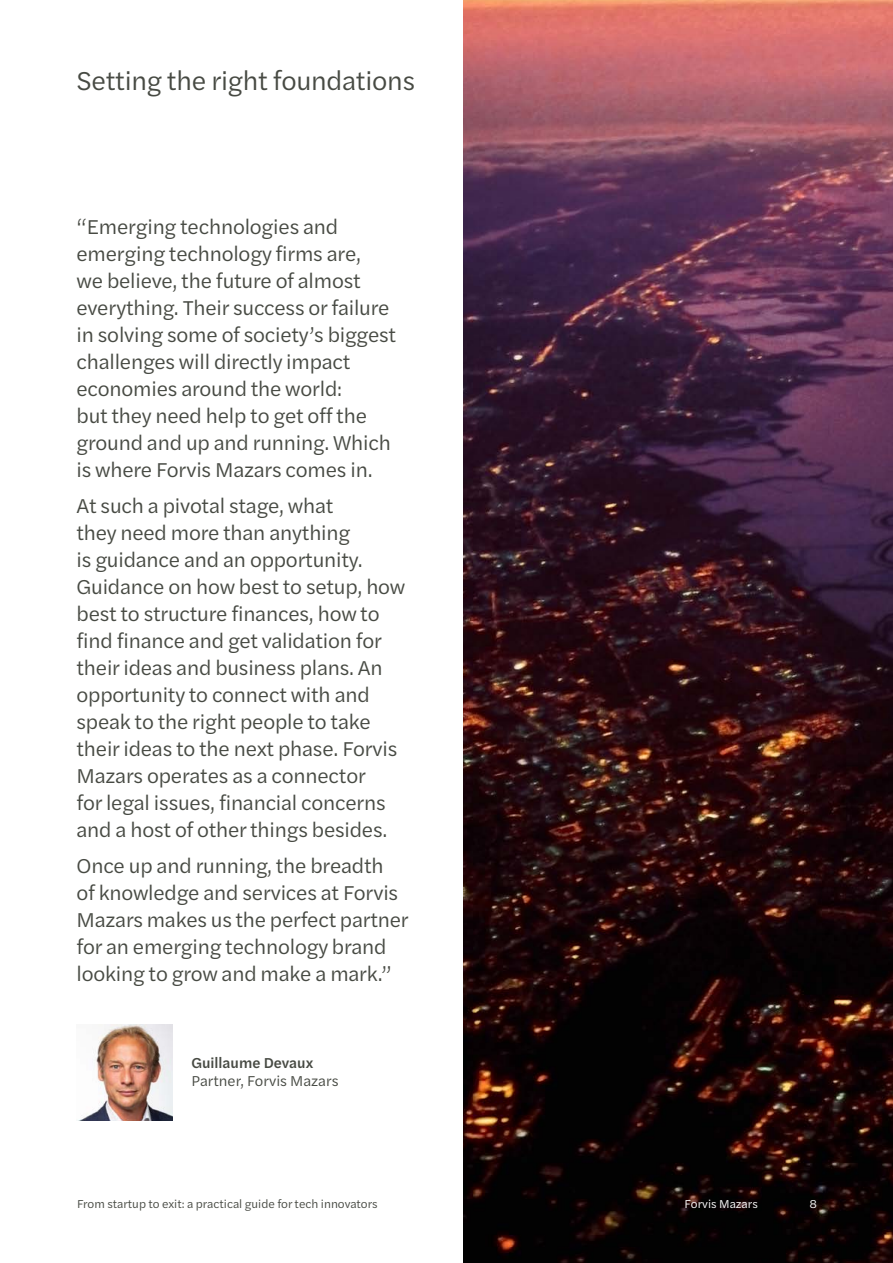
<style>
.page{position:relative;width:893px;height:1263px;background:#fff}
.page>*{position:absolute;margin:0;border:0;box-sizing:border-box;transform-origin:0 0}
.t1{font:27px "Halyard Text";letter-spacing:-.01em;color:#474a43}
.t2{font:21px/27px "Halyard Text";letter-spacing:-.01em;color:#474a43}
.t3{font:15px "Halyard Text";color:#474a43}
.t4{font:500 15px "Halyard Text";color:#474a43}
.t5{font:12px "Halyard Text";color:#474a43}
.t6{font:12px "Halyard Text";color:#fff}
</style>
<div class="page">
<img style="left:463px;top:0;width:430px;height:1263px">
<img style="left:80px;top:1024px;width:92px;height:96px">
<p class="t1" style="left:77px;top:61px;width:340px">Setting the right foundations</p>
<p class="t2" style="left:77px;top:212px;width:321px">“Emerging technologies and emerging technology firms are,<br>we believe, the future of almost everything. Their success or failure in solving some of society’s biggest challenges will directly impact economies around the world:<br>but they need help to get off the ground and up and running. Which is where Forvis Mazars comes in.</p>
<p class="t2" style="left:77px;top:491px;width:330px">At such a pivotal stage, what<br>they need more than anything<br>is guidance and an opportunity.<br>Guidance on how best to setup, how best to structure finances, how to find finance and get validation for their ideas and business plans. An opportunity to connect with and speak to the right people to take their ideas to the next phase. Forvis<br>Mazars operates as a connector<br>for legal issues, financial concerns and a host of other things besides.</p>
<p class="t2" style="left:77px;top:851px;width:334px">Once up and running, the breadth<br>of knowledge and services at Forvis Mazars makes us the perfect partner for an emerging technology brand looking to grow and make a mark.”</p>
<p class="t4" style="left:191px;top:1052px;width:123px">Guillaume Devaux</p>
<p class="t3" style="left:191px;top:1070px;width:149px">Partner, Forvis Mazars</p>
<p class="t5" style="left:77px;top:1195px;width:302px">From startup to exit: a practical guide for tech innovators</p>
<p class="t6" style="left:685px;top:1195px;width:75px">Forvis Mazars</p>
<p class="t6" style="left:809px;top:1195px;width:9px">8</p>
</div>
